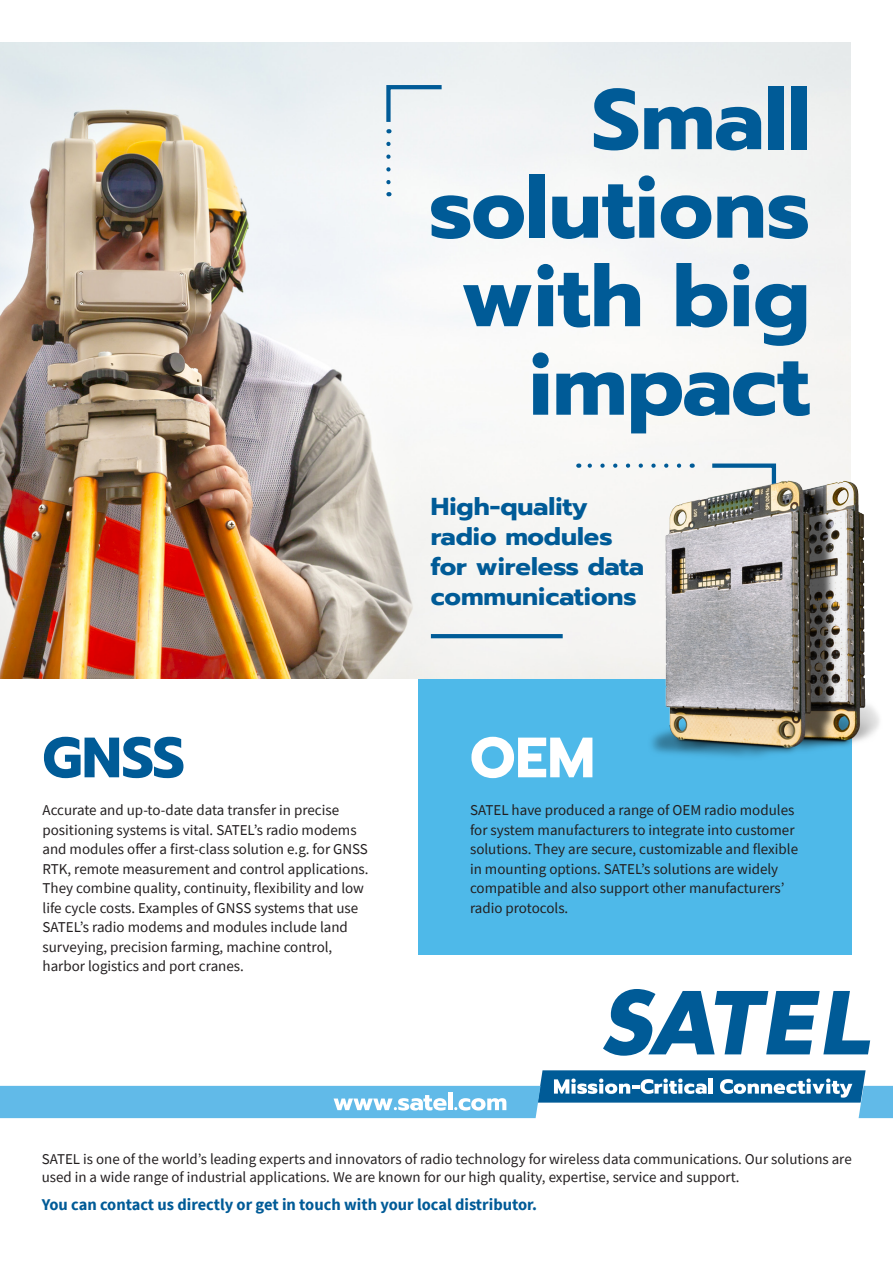
<style>
.page{position:relative;width:893px;height:1263px;background:#fff}
.page>*{position:absolute;margin:0;border:0;box-sizing:border-box;transform-origin:0 0}
.t1{font:700 85.5px/88.5px "Prompt";color:#005b97;text-align:right}
.h2_sin{font:700 56.85px "Prompt";color:#005b97}
.t2{font:700 56.85px "Prompt";color:#fff}
.Huomioteksti_sin{font:700 24.45px/30.2px "Prompt";color:#005b97;scale:1.06 1}
.leipä_isompi{font:700 16.5px "Source Sans Pro";color:#005b97}
.leipä{font:15px/19.5px "Source Sans Pro";color:#231f20}
.leipä_isompi-2{font:15px/18px "Source Sans Pro";color:#231f20}
</style>
<div class="page">
<div style="left:419px;top:678px;width:433px;height:277px;background:#4eb9e9"></div>
<img style="left:0;top:43px;width:850px;height:635px">
<svg style="left:384px;top:83px;width:62px;height:50px"></svg>
<svg style="left:386px;top:144px;width:5px;height:52px"></svg>
<hr style="left:431px;top:634px;width:132px;height:4px;background:#005b97">
<svg style="left:585px;top:463px;width:94px;height:5px"></svg>
<svg style="left:708px;top:461px;width:70px;height:4px"></svg>
<svg style="left:603px;top:989px;width:267px;height:67px"></svg>
<svg style="left:0;top:1070px;width:893px;height:48px"></svg>
<img style="left:643px;top:465px;width:236px;height:292px">
<h1 class="t1" style="left:429px;top:75px;width:383px">Small solutions with big impact</h1>
<p class="h2_sin" style="left:43px;top:715px;width:144px">GNSS</p>
<p class="leipä" style="left:43px;top:800px;width:328px">Accurate and up-to-date data transfer in precise positioning systems is vital. SATEL’s radio modems and modules offer a first-class solution e.g. for GNSS RTK, remote measurement and control applications.<br>They combine quality, continuity, flexibility and low life cycle costs. Examples of GNSS systems that use SATEL’s radio modems and modules include land surveying, precision farming, machine control, harbor logistics and port cranes.</p>
<p class="Huomioteksti_sin" style="left:431px;top:491px;width:203px">High-quality radio modules for wireless data</p>
<p class="Huomioteksti_sin" style="left:431px;top:582px;width:196px">communications</p>
<p class="t2" style="left:470px;top:715px;width:126px">OEM</p>
<p class="leipä" style="left:470px;top:800px;width:330px">SATEL have produced a range of OEM radio modules for system manufacturers to integrate into customer solutions. They are secure, customizable and flexible in mounting options. SATEL’s solutions are widely compatible and also support other manufacturers’ radio protocols.</p>
<p class="leipä_isompi-2" style="left:42px;top:1149px;width:811px">SATEL is one of the world’s leading experts and innovators of radio technology for wireless data communications. Our solutions are used in a wide range of industrial applications. We are known for our high quality, expertise, service and support.</p>
<p class="leipä_isompi" style="left:42px;top:1193px;width:497px">You can contact us directly or get in touch with your local distributor.</p>
</div>
